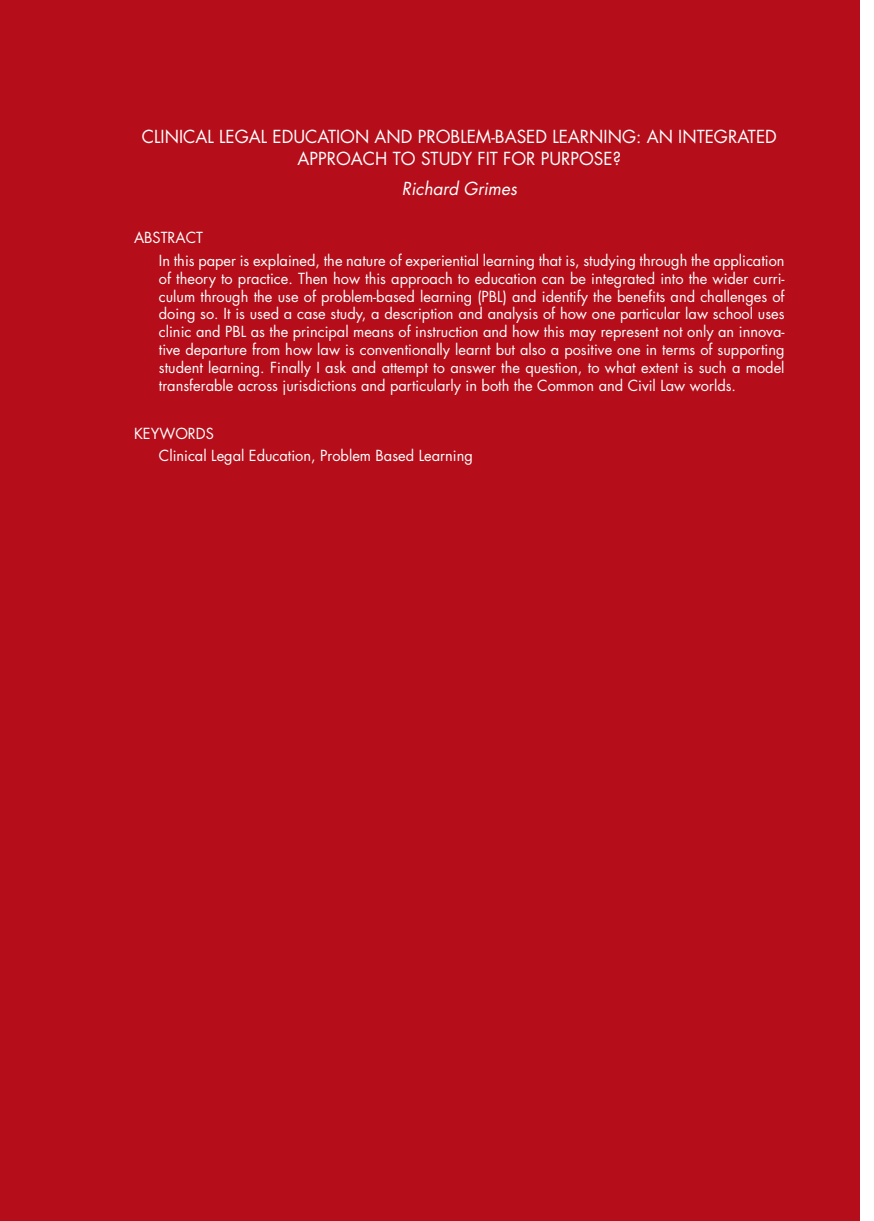
<style>
.page{position:relative;width:874px;height:1221px;background:#fff}
.page>*{position:absolute;margin:0;border:0;box-sizing:border-box;transform-origin:0 0}
.Resumen_título_inglé{font:17.5px/21px "Futura Std";color:#fff;text-align:center}
.Resumen_autor{font:italic 17.5px "Futura Std";color:#fff}
.Resumen_texto{font:14.88px/17.8px "Futura Std";color:#fff;text-align:justify}
.Resumen_titular{font:14.88px "Futura Std";color:#fff}
</style>
<div class="page">
<div style="left:0;top:0;width:858px;height:1220px;background:#b50e1a"></div>
<p class="Resumen_título_inglé" style="left:142px;top:127px;width:636px">CLINICAL LEGAL EDUCATION AND PROBLEM-BASED LEARNING: AN INTEGRATED<br>APPROACH TO STUDY FIT FOR PURPOSE?</p>
<p class="Resumen_autor" style="left:401px;top:178px;width:117px">Richard Grimes</p>
<p class="Resumen_titular" style="left:134px;top:228px;width:70px">ABSTRACT</p>
<p class="Resumen_texto" style="left:159px;top:252px;width:627px">In this paper is explained, the nature of experiential learning that is, studying through the application of theory to practice. Then how this approach to education can be integrated into the wider curri&shy;culum through the use of problem-based learning (PBL) and identify the benefits and challenges of doing so. It is used a case study, a description and analysis of how one particular law school uses clinic and PBL as the principal means of instruction and how this may represent not only an innova&shy;tive departure from how law is conventionally learnt but also a positive one in terms of supporting student learning. Finally I ask and attempt to answer the question, to what extent is such a model transferable across jurisdictions and particularly in both the Common and Civil Law worlds.</p>
<p class="Resumen_titular" style="left:134px;top:423px;width:81px">KEYWORDS</p>
<p class="Resumen_texto" style="left:159px;top:447px;width:315px">Clinical Legal Education, Problem Based Learning</p>
</div>
